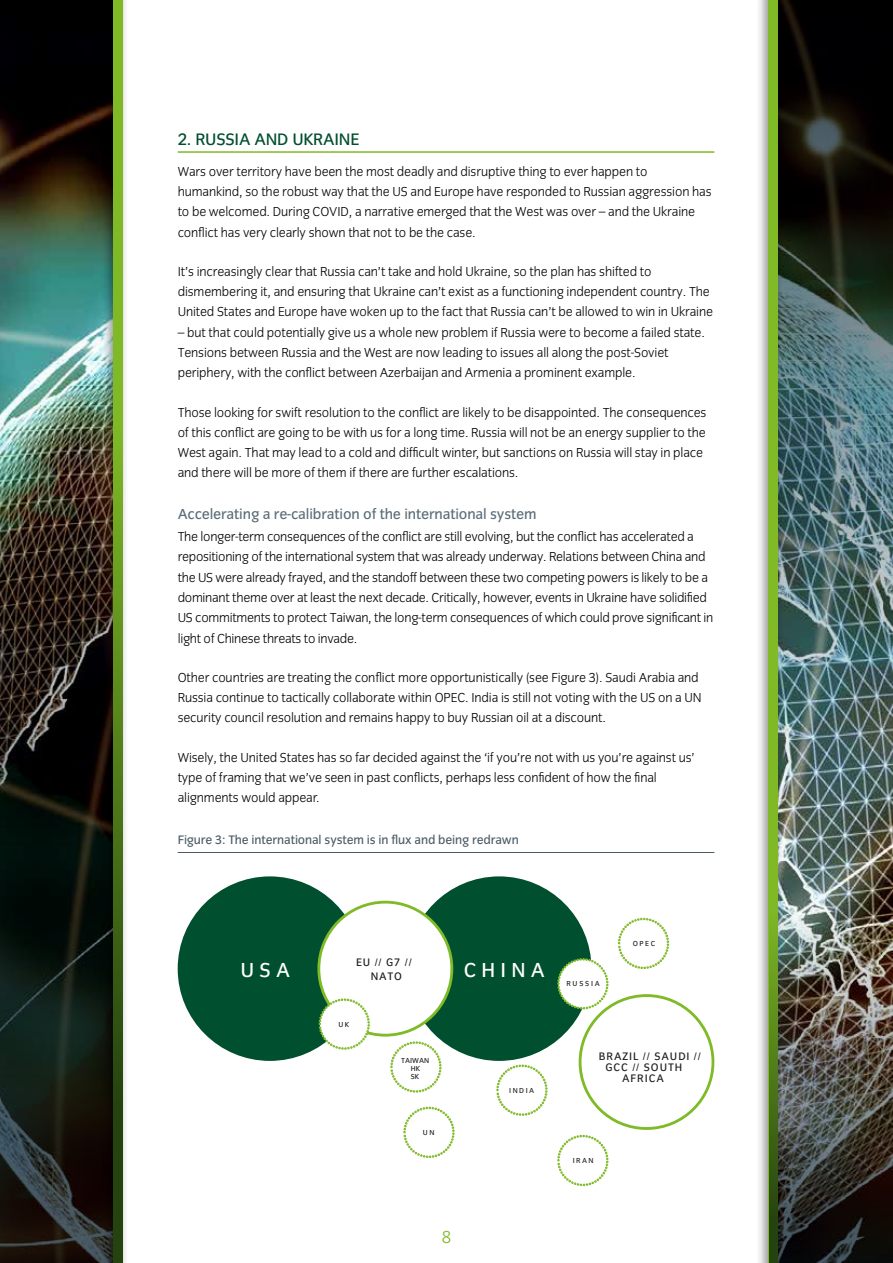
<style>
.page{position:relative;width:893px;height:1263px;background:#fff}
.page>*{position:absolute;margin:0;border:0;box-sizing:border-box;transform-origin:0 0}
.t1{font:21px "Congress Sans Std";letter-spacing:.25em;color:#fff}
.t2{font:18px "Congress Sans Light Std";color:#80ba27}
.t3{font:17.25px "Congress Sans Std";letter-spacing:-.01em;color:#004f2e}
.t4{font:15px "Congress Sans Std";letter-spacing:-.01em;color:#5c6d78}
.t5{font:13.5px/20.2px "Congress Sans Light Std";letter-spacing:-.01em;color:#000}
.t6{font:12.75px "Congress Sans Std";letter-spacing:-.01em;color:#4b5c67}
.t7{font:11.25px/14.4px "Congress Sans Std";letter-spacing:.085em;color:#1d1e1c;text-align:center}
.t8{font:7.5px "Congress Sans Std";letter-spacing:.195em;color:#1d1e1c}
.t9{font:7.5px/8.2px "Congress Sans Std";color:#1d1e1c;text-align:center}
</style>
<div class="page">
<svg style="left:783px;top:0;width:110px;height:689px;background:#354848"></svg>
<div style="left:756px;top:0;width:27px;height:1263px;background:#000;opacity:.45"></div>
<div style="left:768px;top:0;width:9px;height:1263px;background:#80ba27"></div>
<img style="left:769px;top:689px;width:124px;height:574px">
<hr style="left:178px;top:151px;width:536px;height:2px;background:#80ba27">
<hr style="left:178px;top:852px;width:536px;height:1px;background:#4b5c67">
<div style="left:101px;top:0;width:28px;height:1263px;background:#f3f3f3"></div>
<img style="left:0;top:0;width:123px;height:1263px">
<div style="left:407px;top:876px;width:184px;height:185px;background:#004f2e;border-radius:50%"></div>
<div style="left:178px;top:876px;width:184px;height:185px;background:#004f2e;border-radius:50%"></div>
<div style="left:317px;top:901px;width:136px;height:135px;background:#fff;border:3px solid #7fba27;border-radius:50%"></div>
<svg style="left:318px;top:998px;width:52px;height:52px"></svg>
<div style="left:579px;top:994px;width:135px;height:136px;border:3px solid #7fba27;border-radius:50%"></div>
<svg style="left:403px;top:1106px;width:52px;height:52px"></svg>
<svg style="left:390px;top:1041px;width:52px;height:52px"></svg>
<svg style="left:557px;top:1134px;width:52px;height:52px"></svg>
<svg style="left:496px;top:1064px;width:52px;height:52px"></svg>
<svg style="left:557px;top:957px;width:52px;height:53px"></svg>
<svg style="left:617px;top:917px;width:53px;height:53px"></svg>
<p class="t3" style="left:178px;top:130px;width:183px">2. RUSSIA AND UKRAINE</p>
<p class="t5" style="left:178px;top:161px;width:535px">Wars over territory have been the most deadly and disruptive thing to ever happen to humankind, so the robust way that the US and Europe have responded to Russian aggression has to be welcomed. During COVID, a narrative emerged that the West was over – and the Ukraine conflict has very clearly shown that not to be the case.</p>
<p class="t5" style="left:178px;top:262px;width:537px">It’s increasingly clear that Russia can’t take and hold Ukraine, so the plan has shifted to dismembering it, and ensuring that Ukraine can’t exist as a functioning independent country. The<br>United States and Europe have woken up to the fact that Russia can’t be allowed to win in Ukraine</p>
<p class="t5" style="left:178px;top:322px;width:529px">– but that could potentially give us a whole new problem if Russia were to become a failed state.<br>Tensions between Russia and the West are now leading to issues all along the post-Soviet periphery, with the conflict between Azerbaijan and Armenia a prominent example.</p>
<p class="t5" style="left:178px;top:402px;width:530px">Those looking for swift resolution to the conflict are likely to be disappointed. The consequences of this conflict are going to be with us for a long time. Russia will not be an energy supplier to the West again. That may lead to a cold and difficult winter, but sanctions on Russia will stay in place and there will be more of them if there are further escalations.</p>
<p class="t4" style="left:178px;top:505px;width:360px">Accelerating a re-calibration of the international system</p>
<p class="t5" style="left:178px;top:527px;width:537px">The longer-term consequences of the conflict are still evolving, but the conflict has accelerated a repositioning of the international system that was already underway. Relations between China and the US were already frayed, and the standoff between these two competing powers is likely to be a dominant theme over at least the next decade. Critically, however, events in Ukraine have solidified US commitments to protect Taiwan, the long-term consequences of which could prove significant in light of Chinese threats to invade.</p>
<p class="t5" style="left:178px;top:667px;width:525px">Other countries are treating the conflict more opportunistically (see Figure 3). Saudi Arabia and<br>Russia continue to tactically collaborate within OPEC. India is still not voting with the US on a UN security council resolution and remains happy to buy Russian oil at a discount.</p>
<p class="t5" style="left:178px;top:747px;width:519px">Wisely, the United States has so far decided against the ‘if you’re not with us you’re against us’ type of framing that we’ve seen in past conflicts, perhaps less confident of how the final alignments would appear.</p>
<p class="t6" style="left:178px;top:832px;width:343px">Figure 3: The international system is in flux and being redrawn</p>
<p class="t7" style="left:356px;top:955px;width:57px">EU // G7 //<br>NATO</p>
<h1 class="t1" style="left:240px;top:958px;width:51px">USA</h1>
<h1 class="t1" style="left:464px;top:958px;width:83px">CHINA</h1>
<p class="t8" style="left:338px;top:1020px;width:12px">UK</p>
<p class="t9" style="left:401px;top:1056px;width:29px">TAIWAN<br>HK<br>SK</p>
<p class="t8" style="left:423px;top:1128px;width:13px">UN</p>
<p class="t8" style="left:509px;top:1086px;width:27px">INDIA</p>
<p class="t8" style="left:566px;top:979px;width:35px">RUSSIA</p>
<p class="t8" style="left:633px;top:939px;width:24px">OPEC</p>
<p class="t7" style="left:599px;top:1049px;width:104px">BRAZIL // SAUDI //</p>
<p class="t7" style="left:606px;top:1060px;width:78px">GCC // SOUTH</p>
<p class="t7" style="left:622px;top:1071px;width:43px">AFRICA</p>
<p class="t8" style="left:573px;top:1156px;width:22px">IRAN</p>
<h2 class="t2" style="left:442px;top:1227px;width:11px">8</h2>
</div>
